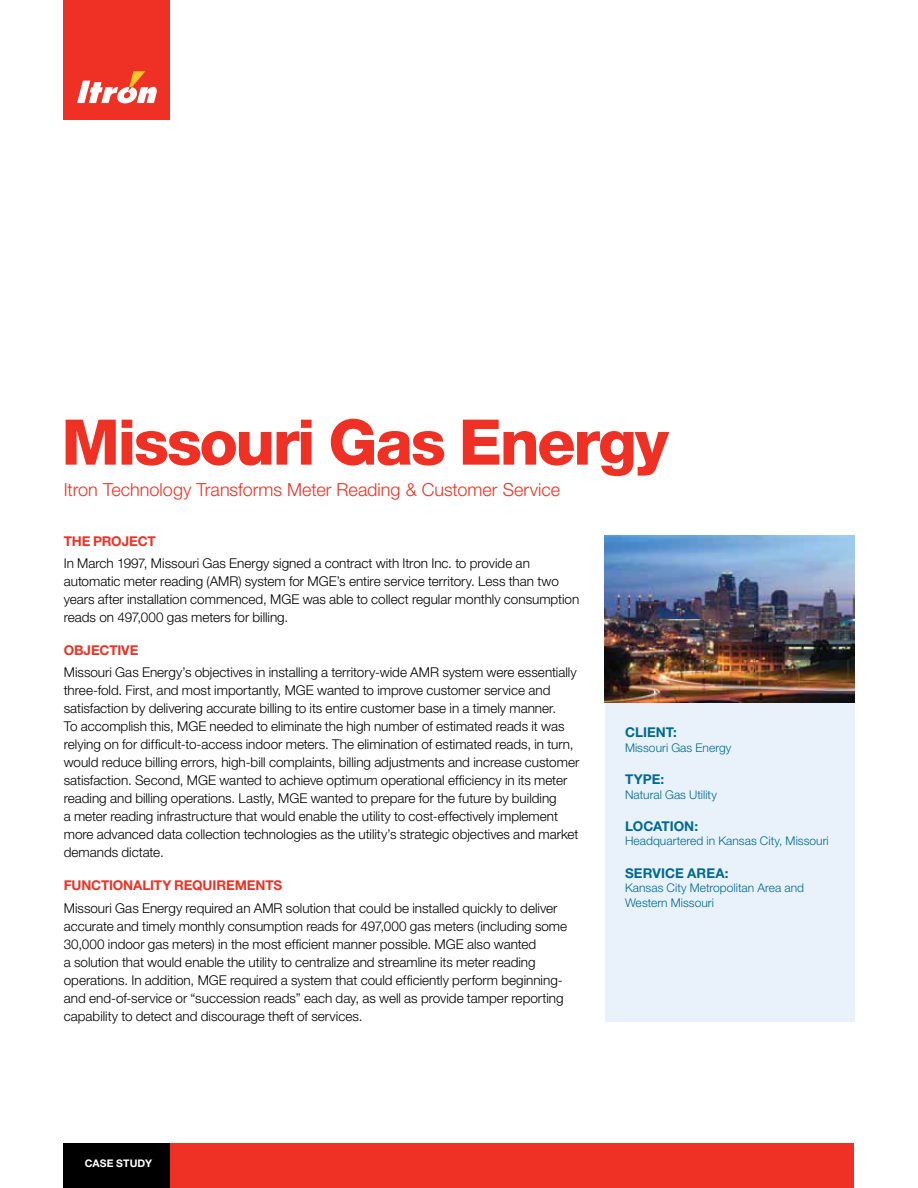
<style>
.page{position:relative;width:918px;height:1188px;background:#fff}
.page>*{position:absolute;margin:0;border:0;box-sizing:border-box;transform-origin:0 0}
.t1{font:800 63px "Helvetica Neue LT Std";letter-spacing:-.035em;color:#ee3124}
.t2{font:300 18px "Helvetica Neue LT Std";color:#ee3124}
.t3{font:300 13.5px/18px "Helvetica Neue LT Std";color:#000}
.t4{font:700 13.5px "Helvetica Neue LT Std";letter-spacing:-.01em;color:#ee3124}
.t5{font:700 13.5px "Helvetica Neue LT Std";letter-spacing:.005em;color:#006991}
.t6{font:300 12px/14.4px "Helvetica Neue LT Std";letter-spacing:.005em;color:#006991}
.t7{font:700 10.5px "Helvetica Neue LT Std";letter-spacing:.01em;color:#fff}
</style>
<div class="page">
<div style="left:605px;top:536px;width:249px;height:485px;background:#e9f2fa"></div>
<img style="left:605px;top:536px;width:249px;height:166px">
<div style="left:64px;top:0;width:106px;height:119px;background:#ee3124"></div>
<svg style="left:77px;top:71px;width:80px;height:32px"></svg>
<div style="left:166px;top:1143px;width:688px;height:45px;background:#ee3124"></div>
<div style="left:64px;top:1143px;width:106px;height:45px;background:#000"></div>
<h1 class="t1" style="left:62px;top:405px;width:609px">Missouri Gas Energy</h1>
<h2 class="t2" style="left:64px;top:479px;width:498px">Itron Technology Transforms Meter Reading &amp; Customer Service</h2>
<p class="t4" style="left:64px;top:532px;width:93px">THE PROJECT</p>
<p class="t3" style="left:64px;top:554px;width:517px">In March 1997, Missouri Gas Energy signed a contract with Itron Inc. to provide an automatic meter reading (AMR) system for MGE’s entire service territory. Less than two years after installation commenced, MGE was able to collect regular monthly consumption reads on 497,000 gas meters for billing.</p>
<p class="t4" style="left:64px;top:642px;width:76px">OBJECTIVE</p>
<p class="t3" style="left:64px;top:663px;width:517px">Missouri Gas Energy’s objectives in installing a territory-wide AMR system were essentially three-fold. First, and most importantly, MGE wanted to improve customer service and satisfaction by delivering accurate billing to its entire customer base in a timely manner.<br>To accomplish this, MGE needed to eliminate the high number of estimated reads it was relying on for difficult-to-access indoor meters. The elimination of estimated reads, in turn, would reduce billing errors, high-bill complaints, billing adjustments and increase customer satisfaction. Second, MGE wanted to achieve optimum operational efficiency in its meter reading and billing operations. Lastly, MGE wanted to prepare for the future by building<br>a meter reading infrastructure that would enable the utility to cost-effectively implement more advanced data collection technologies as the utility’s strategic objectives and market demands dictate.</p>
<p class="t4" style="left:64px;top:877px;width:220px">FUNCTIONALITY REQUIREMENTS</p>
<p class="t3" style="left:64px;top:899px;width:505px">Missouri Gas Energy required an AMR solution that could be installed quickly to deliver accurate and timely monthly consumption reads for 497,000 gas meters (including some 30,000 indoor gas meters) in the most efficient manner possible. MGE also wanted<br>a solution that would enable the utility to centralize and streamline its meter reading operations. In addition, MGE required a system that could efficiently perform beginning&shy;and end-of-service or “succession reads” each day, as well as provide tamper reporting capability to detect and discourage theft of services.</p>
<p class="t5" style="left:625px;top:724px;width:53px">CLIENT:</p>
<p class="t6" style="left:625px;top:740px;width:108px">Missouri Gas Energy</p>
<p class="t5" style="left:625px;top:771px;width:41px">TYPE:</p>
<p class="t6" style="left:625px;top:787px;width:93px">Natural Gas Utility</p>
<p class="t5" style="left:625px;top:818px;width:75px">LOCATION:</p>
<p class="t6" style="left:625px;top:834px;width:205px">Headquartered in Kansas City, Missouri</p>
<p class="t5" style="left:625px;top:865px;width:105px">SERVICE AREA:</p>
<p class="t6" style="left:625px;top:880px;width:181px">Kansas City Metropolitan Area and<br>Western Missouri</p>
<p class="t7" style="left:85px;top:1157px;width:69px">CASE STUDY</p>
</div>
